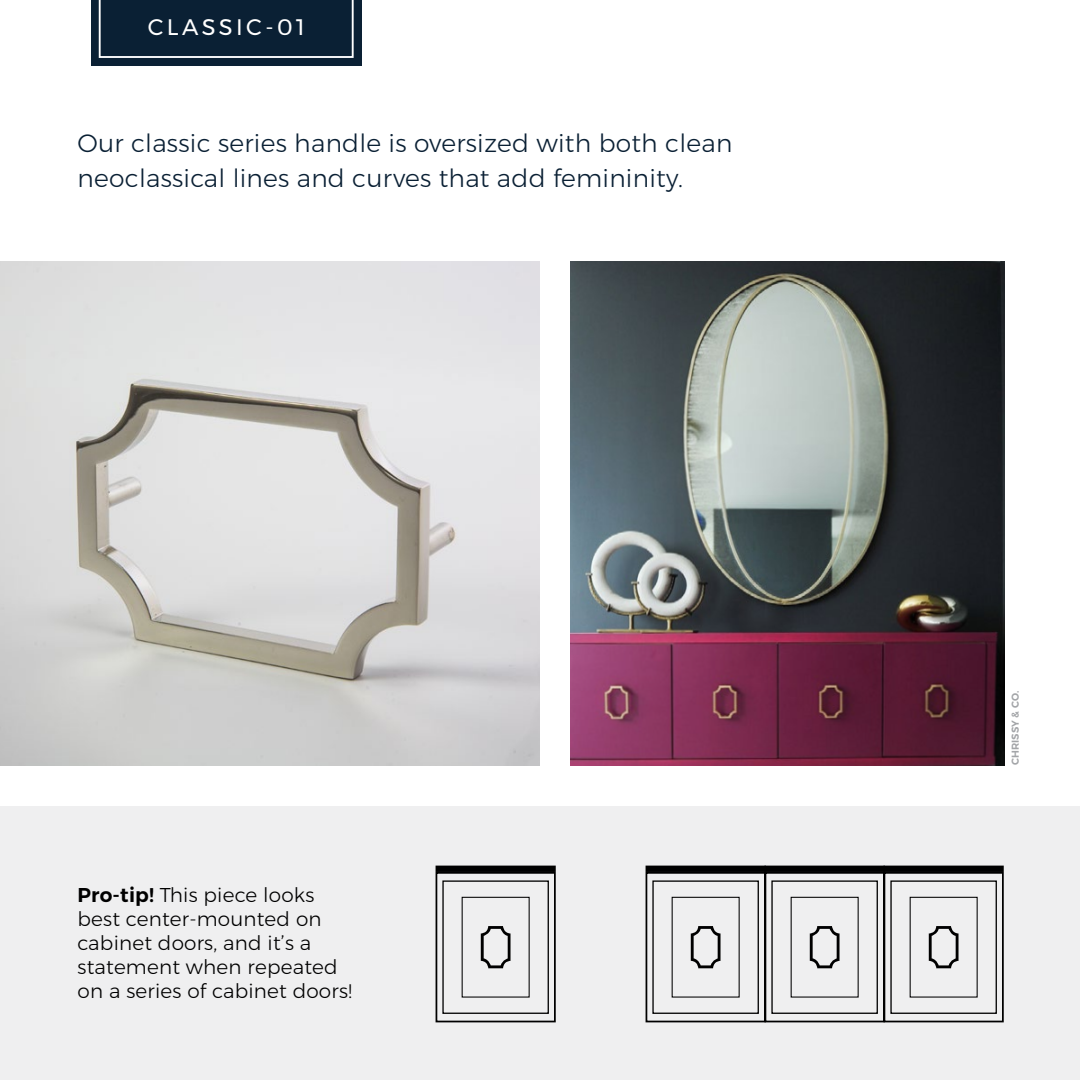
<style>
.page{position:relative;width:1080px;height:1080px;background:#fff}
.page>*{position:absolute;margin:0;border:0;box-sizing:border-box;transform-origin:0 0}
.t1{font:300 25px/35px "Montserrat";letter-spacing:.01em;color:#0a2034}
.t2{font:22.5px "Montserrat";letter-spacing:.15em;color:#fff}
.t3{font:300 20px/24px "Montserrat";letter-spacing:.01em;color:#000}
.t4{font:600 10px "Montserrat";letter-spacing:.01em;color:#a3a5a8}
.s1{font-weight:600}
</style>
<div class="page">
<div style="left:0;top:806px;width:1080px;height:274px;background:#efeff0"></div>
<div style="left:436px;top:872px;width:120px;height:150px;border:2px solid #000"></div>
<div style="left:442px;top:880px;width:107px;height:134px;border:1px solid #000"></div>
<svg style="left:481px;top:926px;width:30px;height:42px"></svg>
<div style="left:646px;top:872px;width:120px;height:150px;border:2px solid #000"></div>
<div style="left:652px;top:880px;width:107px;height:134px;border:1px solid #000"></div>
<div style="left:765px;top:872px;width:120px;height:150px;border:2px solid #000"></div>
<div style="left:771px;top:880px;width:107px;height:134px;border:1px solid #000"></div>
<div style="left:884px;top:872px;width:120px;height:150px;border:2px solid #000"></div>
<div style="left:890px;top:880px;width:107px;height:134px;border:1px solid #000"></div>
<div style="left:436px;top:866px;width:120px;height:6px;border:2px solid #000"></div>
<div style="left:646px;top:866px;width:120px;height:6px;border:2px solid #000"></div>
<div style="left:765px;top:866px;width:120px;height:6px;border:2px solid #000"></div>
<div style="left:884px;top:866px;width:120px;height:6px;border:2px solid #000"></div>
<img style="left:0;top:261px;width:540px;height:504px">
<img style="left:571px;top:261px;width:434px;height:504px">
<div style="left:91px;top:0;width:271px;height:66px;background:#0a2034"></div>
<svg style="left:99px;top:0;width:255px;height:58px"></svg>
<div style="left:484px;top:929px;width:24px;height:36px;background:#efeff0;border-radius:7px"></div>
<svg style="left:691px;top:926px;width:30px;height:42px"></svg>
<div style="left:694px;top:929px;width:24px;height:36px;background:#efeff0;border-radius:7px"></div>
<svg style="left:810px;top:926px;width:30px;height:42px"></svg>
<div style="left:813px;top:929px;width:24px;height:36px;background:#efeff0;border-radius:7px"></div>
<svg style="left:929px;top:926px;width:30px;height:42px"></svg>
<div style="left:932px;top:929px;width:24px;height:36px;background:#efeff0;border-radius:7px"></div>
<p class="t2" style="left:148px;top:10px;width:158px">CLASSIC-01</p>
<p class="t1" style="left:78px;top:125px;width:656px">Our classic series handle is oversized with both clean neoclassical lines and curves that add femininity.</p>
<p class="t3" style="left:78px;top:883px;width:276px"><span class="s1">Pro-tip!</span> This piece looks best center-mounted on cabinet doors, and it’s a statement when repeated on a series of cabinet doors!</p>
<p class="t4" style="left:1007px;top:765px;width:76px;rotate:-90deg">CHRISSY &amp; CO.</p>
</div>
